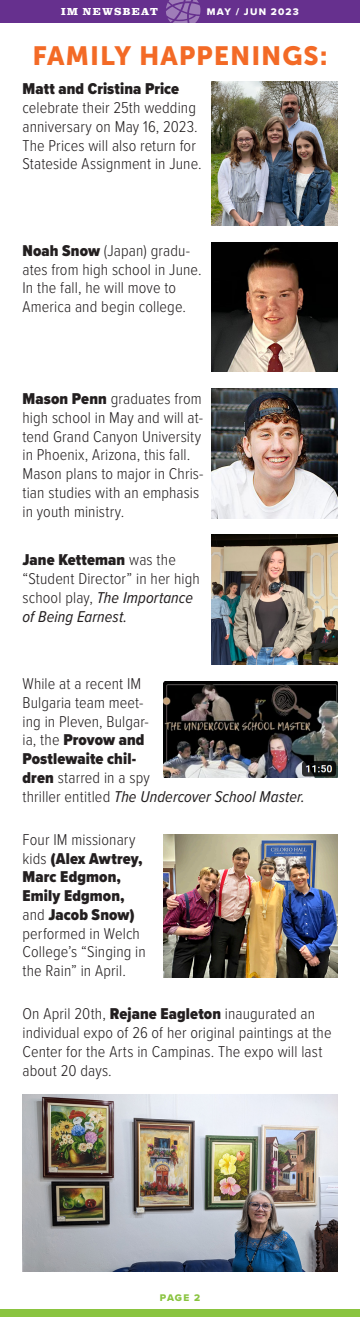
<style>
.page{position:relative;width:360px;height:1317px;background:#fff}
.page>*{position:absolute;margin:0;border:0;box-sizing:border-box;transform-origin:0 0}
.Section_Header{font:26.25px "Museo Sans 900";letter-spacing:.035em;color:#f36a26}
.t1{font:300 16.25px/18.8px "Proxima Nova Cond";letter-spacing:.005em;color:#231f20}
.t2{font:700 expanded 10.5px "Clarendon URW";letter-spacing:.13em;color:#fff}
.t3{font:10px "Proxima Nova Extrabld";letter-spacing:.125em;color:#fff}
.t4{font:10px "Proxima Nova Extrabld";color:#8ac440}
.s1{font-weight:900}
.s2{font-weight:400;font-style:italic}
</style>
<div class="page">
<div style="left:0;top:0;width:360px;height:22px;background:#66308e"></div>
<svg style="left:166px;top:0;width:35px;height:23px"></svg>
<div style="left:0;top:1309px;width:360px;height:7px;background:#8ac440"></div>
<img style="left:211px;top:82px;width:127px;height:143px">
<img style="left:211px;top:242px;width:127px;height:130px">
<img style="left:211px;top:388px;width:127px;height:130px">
<img style="left:163px;top:834px;width:175px;height:143px">
<img style="left:211px;top:535px;width:127px;height:129px">
<img style="left:163px;top:681px;width:175px;height:96px">
<img style="left:22px;top:1094px;width:316px;height:177px">
<p class="t2" style="left:61px;top:3px;width:98px">IM NEWSBEAT</p>
<p class="t3" style="left:207px;top:4px;width:94px">MAY / JUN 2023</p>
<p class="Section_Header" style="left:32px;top:41px;width:297px">FAMILY HAPPENINGS:</p>
<p class="t1" style="left:22px;top:79px;width:181px"><span class="s1">Matt and Cristina Price </span>celebrate their 25th wedding anniversary on May 16, 2023.<br>The Prices will also return for<br>Stateside Assignment in June.</p>
<p class="t1" style="left:22px;top:240px;width:181px"><span class="s1">Noah Snow</span> (Japan) gradu&shy;ates from high school in June.<br>In the fall, he will move to<br>America and begin college.</p>
<p class="t1" style="left:22px;top:388px;width:183px"><span class="s1">Mason Penn</span> graduates from high school in May and will at&shy;tend Grand Canyon University in Phoenix, Arizona, this fall.<br>Mason plans to major in Chris&shy;tian studies with an emphasis in youth ministry.</p>
<p class="t1" style="left:22px;top:549px;width:179px"><span class="s1">Jane Ketteman</span> was the “Student Director” in her high school play, <span class="s2">The Importance of Being Earnest.</span></p>
<p class="t1" style="left:22px;top:673px;width:284px">While at a recent IM<br>Bulgaria team meet-<br>ing in Pleven, Bulgar-<br>ia, the <span class="s1">Provow and<br>Postlewaite chil-<br>dren</span> starred in a spy<br>thriller entitled <span class="s2">The Undercover School Master.</span></p>
<p class="t1" style="left:22px;top:829px;width:125px">Four IM missionary kids <span class="s1">(Alex Awtrey,<br>Marc Edgmon,<br>Emily Edgmon, </span>and <span class="s1">Jacob Snow) </span>performed in Welch<br>College’s “Singing in the Rain” in April.</p>
<p class="t1" style="left:22px;top:1003px;width:311px">On April 20th, <span class="s1">Rejane Eagleton</span> inaugurated an individual expo of 26 of her original paintings at the Center for the Arts in Campinas. The expo will last about 20 days.</p>
<p class="t4" style="left:160px;top:1290px;width:42px">PAGE 2</p>
</div>
